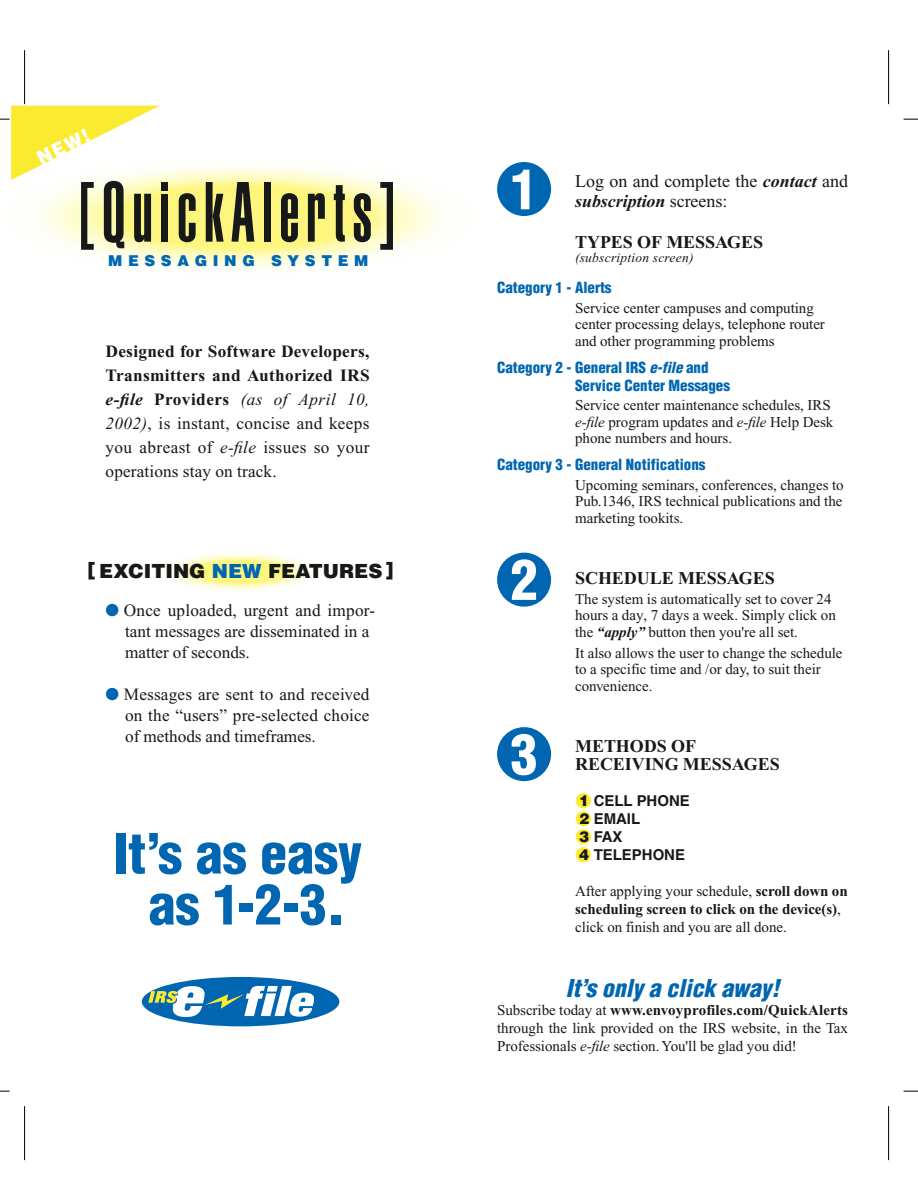
<style>
.page{position:relative;width:918px;height:1188px;background:#fff}
.page>*{position:absolute;margin:0;border:0;box-sizing:border-box;transform-origin:0 0}
.t1{font:900 condensed 54px/51px "Helvetica";color:#0066b1;text-align:center}
.t2{font:900 condensed 54px "Helvetica";color:#fff}
.t3{font:italic 900 condensed 24px "Helvetica";letter-spacing:-.005em;color:#0066b1}
.t4{font:900 19.5px "Helvetica";color:#171819}
.t5{font:900 18.9px "Helvetica";color:#fff;scale:.93 1}
.t6{font:700 18px/18px "Times New Roman";color:#171819}
.t7{font:18px/20.2px "Times New Roman";color:#171819}
.t8{font:17.25px/24px "Times New Roman";letter-spacing:.01em;color:#171819;text-align:justify}
.t9{font:15px/16.5px "Times New Roman";color:#171819}
.t10{font:900 condensed 15px/18px "Helvetica";color:#0066b1}
.t11{font:700 15px "Helvetica";letter-spacing:-.005em;color:#171819}
.t12{font:900 15px "Helvetica";letter-spacing:.375em;color:#0067b2}
.t13{font:italic 13.5px "Times New Roman";letter-spacing:.02em;color:#171819}
.s1{font-weight:700}
.s2{font-weight:700;font-style:italic}
.s3{font-style:italic}
.s4{color:#0066b1}
.s5{color:#fbeb30}
.s6{font-weight:900}
</style>
<div class="page">
<div style="left:161px;top:552px;width:159px;height:40px;background:#fefffb;border-radius:50%"></div>
<div style="left:169px;top:554px;width:143px;height:36px;background:#fdfef7;border-radius:50%"></div>
<div style="left:172px;top:554px;width:137px;height:35px;background:#fdfef0;border-radius:50%"></div>
<div style="left:173px;top:555px;width:135px;height:34px;background:#fefdeb;border-radius:50%"></div>
<div style="left:176px;top:555px;width:129px;height:33px;background:#fefde4;border-radius:50%"></div>
<div style="left:177px;top:556px;width:127px;height:32px;background:#fefdd7;border-radius:50%"></div>
<div style="left:181px;top:557px;width:119px;height:30px;background:#fefdd1;border-radius:50%"></div>
<div style="left:184px;top:557px;width:113px;height:29px;background:#fefcca;border-radius:50%"></div>
<div style="left:185px;top:558px;width:111px;height:28px;background:#fefbbc;border-radius:50%"></div>
<div style="left:188px;top:558px;width:105px;height:27px;background:#fef9ab;border-radius:50%"></div>
<div style="left:192px;top:559px;width:97px;height:25px;background:#fef9a0;border-radius:50%"></div>
<div style="left:193px;top:560px;width:95px;height:24px;background:#fef78f;border-radius:50%"></div>
<div style="left:196px;top:560px;width:89px;height:23px;background:#fef789;border-radius:50%"></div>
<div style="left:196px;top:561px;width:89px;height:22px;background:#fef685;border-radius:50%"></div>
<div style="left:197px;top:561px;width:87px;height:21px;background:#fdf67e;border-radius:50%"></div>
<div style="left:117px;top:186px;width:247px;height:62px;background:#fdf67e;border-radius:50%"></div>
<svg style="left:179px;top:193px;width:17px;height:49px"></svg>
<svg style="left:206px;top:182px;width:18px;height:60px"></svg>
<div style="left:161px;top:194px;width:7px;height:48px;background:#171819"></div>
<div style="left:161px;top:182px;width:7px;height:9px;background:#171819"></div>
<svg style="left:232px;top:182px;width:22px;height:60px"></svg>
<svg style="left:380px;top:182px;width:13px;height:68px"></svg>
<svg style="left:354px;top:193px;width:17px;height:49px"></svg>
<svg style="left:281px;top:193px;width:17px;height:49px"></svg>
<svg style="left:334px;top:185px;width:11px;height:57px"></svg>
<svg style="left:308px;top:193px;width:17px;height:49px"></svg>
<div style="left:264px;top:182px;width:7px;height:60px;background:#171819"></div>
<div style="left:142px;top:977px;width:197px;height:49px;background:#0066b1;border-radius:50%"></div>
<svg style="left:148px;top:986px;width:167px;height:31px"></svg>
<div style="left:497px;top:162px;width:54px;height:54px;background:#0066b1;border-radius:50%"></div>
<div style="left:497px;top:553px;width:54px;height:54px;background:#0066b1;border-radius:50%"></div>
<div style="left:497px;top:727px;width:54px;height:54px;background:#0066b1;border-radius:50%"></div>
<hr style="left:24px;top:50px;width:1px;height:54px;background:#000">
<svg style="left:0;top:106px;width:160px;height:144px"></svg>
<hr style="left:24px;top:1106px;width:1px;height:54px;background:#000">
<hr style="left:888px;top:50px;width:1px;height:54px;background:#000">
<svg style="left:904px;top:119px;width:14px;height:1px"></svg>
<svg style="left:904px;top:1091px;width:14px;height:1px"></svg>
<hr style="left:888px;top:1106px;width:1px;height:54px;background:#000">
<p class="t5" style="left:35px;top:153px;width:62px;rotate:-27deg">NEW!</p>
<p class="t12" style="left:108px;top:255px;width:262px">MESSAGING SYSTEM</p>
<p class="t8" style="left:106px;top:341px;width:266px"><span class="s1">Designed for Software Developers, Transmitters and Authorized IRS </span><span class="s2">e-file</span> <span class="s1">Providers</span> <span class="s3">(as of April 10, 2002)</span>, is instant, concise and keeps you abreast of <span class="s3">e-file</span> issues so your operations stay on track.</p>
<h3 class="t4" style="left:88px;top:564px;width:307px">[ EXCITING <span class="s4">NEW</span> FEATURES ]</h3>
<p class="t8" style="left:125px;top:601px;width:252px;line-height:21px;text-align:left;text-indent:-19px"><span class="s4">●</span> Once uploaded, urgent and impor&shy;tant messages are disseminated in a matter of seconds.</p>
<p class="t8" style="left:125px;top:685px;width:246px;line-height:21px;text-indent:-19px"><span class="s4">●</span> Messages are sent to and received on the “users” pre-selected choice of methods and timeframes.</p>
<h1 class="t1" style="left:113px;top:833px;width:250px">It’s as easy as 1-2-3.</h1>
<h1 class="t2" style="left:511px;top:169px;width:28px">1</h1>
<p class="t7" style="left:575px;top:172px;width:275px">Log on and complete the <span class="s2">contact</span> and <span class="s2">subscription</span> screens:</p>
<p class="t6" style="left:575px;top:235px;width:189px">TYPES OF MESSAGES</p>
<p class="t13" style="left:575px;top:253px;width:120px">(subscription screen)</p>
<p class="t10" style="left:497px;top:280px;width:116px">Category 1 - Alerts</p>
<p class="t9" style="left:575px;top:301px;width:251px">Service center campuses and computing center processing delays, telephone router and other programming problems</p>
<p class="t10" style="left:575px;top:360px;width:156px;text-indent:-78px">Category 2 - General IRS <span class="s3">e-file</span> and<br>Service Center Messages</p>
<p class="t9" style="left:575px;top:398px;width:260px">Service center maintenance schedules, IRS <span class="s3">e-file</span> program updates and <span class="s3">e-file</span> Help Desk phone numbers and hours.</p>
<p class="t10" style="left:497px;top:457px;width:210px">Category 3 - General Notifications</p>
<p class="t9" style="left:575px;top:478px;width:270px;text-align:justify">Upcoming seminars, conferences, changes to Pub.1346, IRS technical publications and the marketing tookits.</p>
<h1 class="t2" style="left:511px;top:559px;width:28px">2</h1>
<h1 class="t2" style="left:511px;top:734px;width:28px">3</h1>
<p class="t6" style="left:575px;top:571px;width:201px">SCHEDULE MESSAGES</p>
<p class="t9" style="left:575px;top:592px;width:262px">The system is automatically set to cover 24 hours a day, 7 days a week. Simply click on the <span class="s2">“apply”</span> button then you're all set.</p>
<p class="t9" style="left:575px;top:646px;width:269px">It also allows the user to change the schedule to a specific time and /or day, to suit their convenience.</p>
<p class="t6" style="left:575px;top:739px;width:206px">METHODS OF<br>RECEIVING MESSAGES</p>
<p class="t11" style="left:575px;top:796px;width:116px"><span class="s5">●</span><span class="s6">1</span> CELL PHONE</p>
<p class="t11" style="left:575px;top:814px;width:67px"><span class="s5">●</span><span class="s6">2</span> EMAIL</p>
<p class="t11" style="left:575px;top:832px;width:49px"><span class="s5">●</span><span class="s6">3</span> FAX</p>
<p class="t11" style="left:575px;top:850px;width:111px"><span class="s5">●</span><span class="s6">4</span> TELEPHONE</p>
<p class="t9" style="left:575px;top:884px;width:274px;line-height:18px">After applying your schedule, <span class="s1">scroll down on scheduling screen to click on the device(s)</span>, click on finish and you are all done.</p>
<h2 class="t3" style="left:566px;top:979px;width:215px">It’s only a click away!</h2>
<p class="t9" style="left:497px;top:1002px;width:353px;line-height:18px;text-align:justify">Subscribe today at <span class="s1">www.envoyprofiles.com/QuickAlerts </span>through the link provided on the IRS website, in the Tax Professionals <span class="s3">e-file</span> section. You'll be glad you did!</p>
</div>
